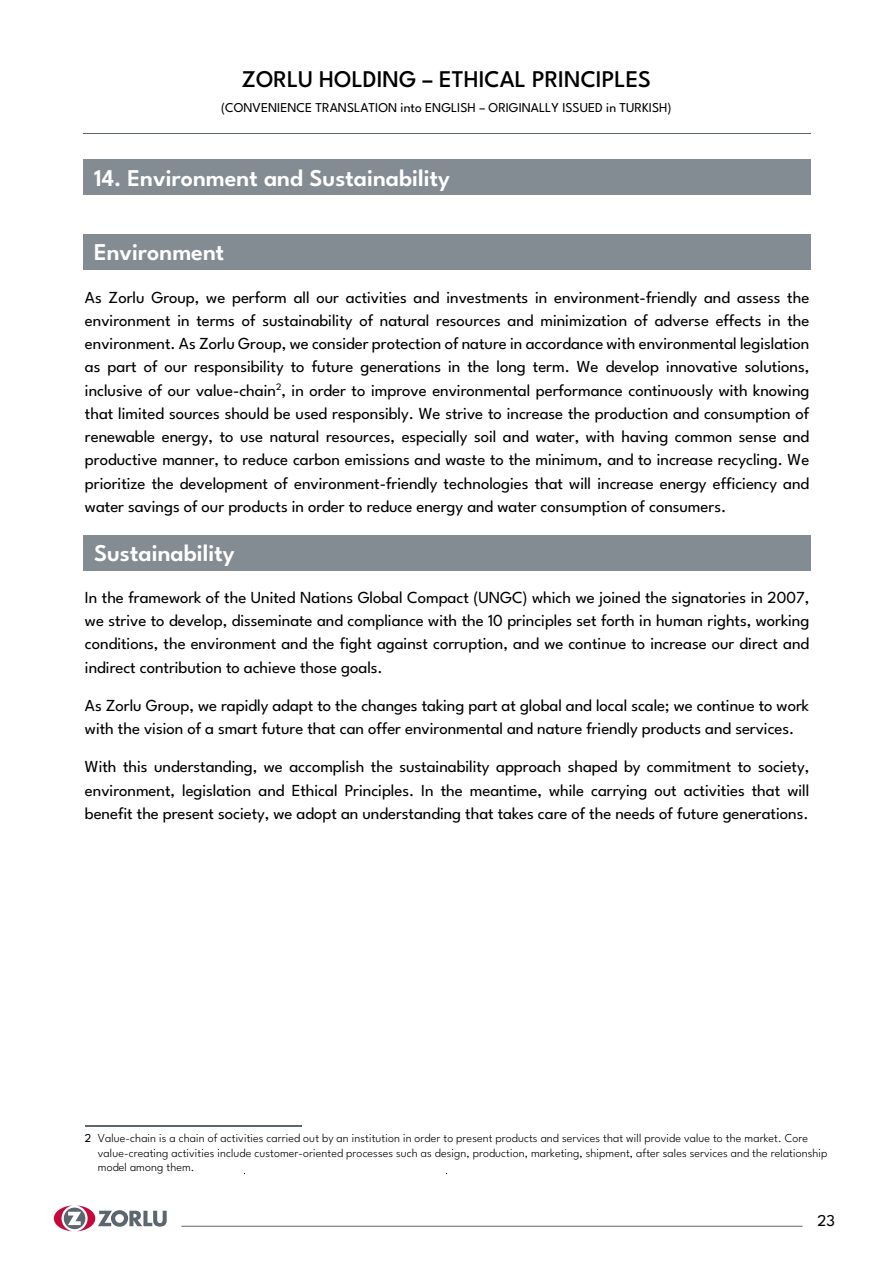
<style>
.page{position:relative;width:893px;height:1263px;background:#fff}
.page>*{position:absolute;margin:0;border:0;box-sizing:border-box;transform-origin:0 0}
.t1{font:600 24px "League Spartan";color:#fff}
.t2{font:500 24px "League Spartan";color:#000}
.t3{font:16.8px/23.2px "League Spartan";letter-spacing:-.005em;color:#000;text-align:justify}
.t4{font:16.5px "League Spartan";color:#000}
.t5{font:13.5px "League Spartan";color:#000}
.t6{font:300 12px/14.4px "League Spartan";letter-spacing:.005em;color:#000}
.s1{font-weight:400}
</style>
<div class="page">
<svg style="left:54px;top:1205px;width:113px;height:26px"></svg>
<hr style="left:181px;top:1226px;width:622px;height:1px;background:#5c666f">
<div style="left:83px;top:160px;width:727px;height:35px;background:#848c93"></div>
<div style="left:83px;top:234px;width:727px;height:36px;background:#848c93"></div>
<div style="left:83px;top:535px;width:727px;height:35px;background:#848c93"></div>
<hr style="left:85px;top:1125px;width:216px;height:1px;background:#5c666f">
<hr style="left:83px;top:133px;width:727px;height:1px;background:#5c666f">
<h1 class="t2" style="left:242px;top:61px;width:411px">ZORLU HOLDING – ETHICAL PRINCIPLES</h1>
<p class="t5" style="left:221px;top:98px;width:452px">(CONVENIENCE TRANSLATION into ENGLISH – ORIGINALLY ISSUED in TURKISH)</p>
<h1 class="t1" style="left:94px;top:160px;width:358px">14. Environment and Sustainability</h1>
<h1 class="t1" style="left:94px;top:235px;width:132px">Environment</h1>
<p class="t3" style="left:85px;top:284px;width:726px">As Zorlu Group, we perform all our activities and investments in environment-friendly and assess the environment in terms of sustainability of natural resources and minimization of adverse effects in the environment. As Zorlu Group, we consider protection of nature in accordance with environmental legislation as part of our responsibility to future generations in the long term. We develop innovative solutions, inclusive of our value-chain<sup>2</sup>, in order to improve environmental performance continuously with knowing that limited sources should be used responsibly. We strive to increase the production and consumption of renewable energy, to use natural resources, especially soil and water, with having common sense and productive manner, to reduce carbon emissions and waste to the minimum, and to increase recycling. We prioritize the development of environment-friendly technologies that will increase energy efficiency and water savings of our products in order to reduce energy and water consumption of consumers.</p>
<h1 class="t1" style="left:94px;top:535px;width:142px">Sustainability</h1>
<p class="t3" style="left:85px;top:584px;width:726px">In the framework of the United Nations Global Compact (UNGC) which we joined the signatories in 2007, we strive to develop, disseminate and compliance with the 10 principles set forth in human rights, working conditions, the environment and the fight against corruption, and we continue to increase our direct and indirect contribution to achieve those goals.</p>
<p class="t3" style="left:85px;top:692px;width:726px">As Zorlu Group, we rapidly adapt to the changes taking part at global and local scale; we continue to work with the vision of a smart future that can offer environmental and nature friendly products and services.</p>
<p class="t3" style="left:85px;top:754px;width:726px">With this understanding, we accomplish the sustainability approach shaped by commitment to society, environment, legislation and Ethical Principles. In the meantime, while carrying out activities that will benefit the present society, we adopt an understanding that takes care of the needs of future generations.</p>
<p class="t6" style="left:98px;top:1130px;width:731px;text-indent:-13px"><span class="s1">2</span> Value-chain is a chain of activities carried out by an institution in order to present products and services that will provide value to the market. Core value-creating activities include customer-oriented processes such as design, production, marketing, shipment, after sales services and the relationship model among them.</p>
<p class="t4" style="left:817px;top:1209px;width:19px">23</p>
</div>
